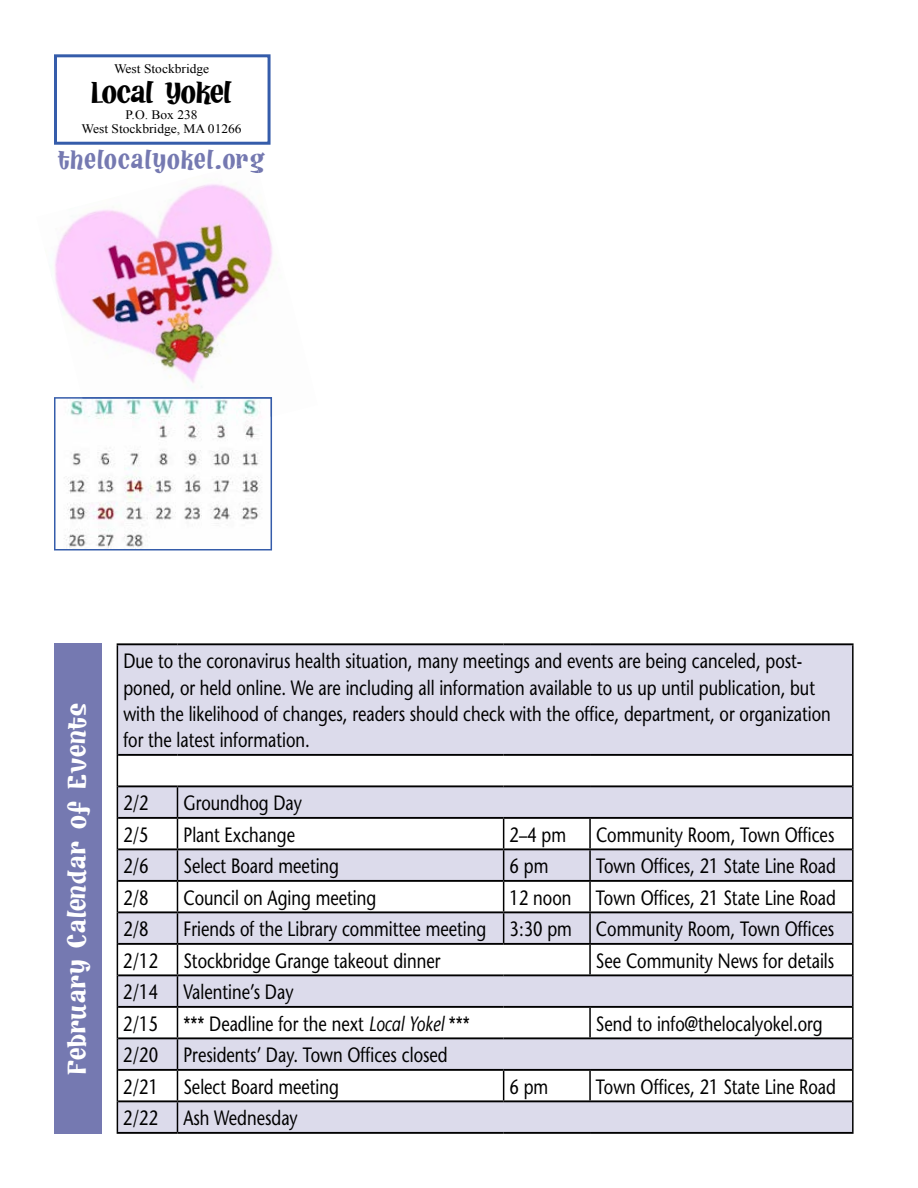
<style>
.page{position:relative;width:918px;height:1188px;background:#fff}
.page>*{position:absolute;margin:0;border:0;box-sizing:border-box;transform-origin:0 0}
.t1{font:33.15px "Hot Fudge BV";letter-spacing:-.01em;color:#000;scale:1.04 1}
.t2{font:28.8px "Hot Fudge BV";letter-spacing:.025em;color:#7579b1}
.t3{font:28.5px "Hot Fudge BV";letter-spacing:.005em;color:#fff;scale:1.1 1}
.t4{font:20.7px/26.4px "Stone Sans";color:#000;scale:.8 1}
.t5{font:12.9px/13.5px "Times New Roman";color:#000;text-align:center;scale:1.04 1}
.s1{font-style:italic}
</style>
<div class="page">
<div style="left:54px;top:54px;width:217px;height:91px;border:3px solid #355caa"></div>
<div style="left:54px;top:643px;width:48px;height:491px;background:#7579b1"></div>
<svg style="left:54px;top:417px;width:218px;height:133px"></svg>
<svg style="left:118px;top:645px;width:734px;height:487px;fill:#dcdbeb"></svg>
<hr style="left:117px;top:643px;width:60px;height:2px;background:#000">
<hr style="left:177px;top:643px;width:327px;height:2px;background:#000">
<hr style="left:504px;top:643px;width:86px;height:2px;background:#000">
<hr style="left:590px;top:643px;width:264px;height:2px;background:#000">
<hr style="left:118px;top:754px;width:59px;height:2px;background:#000">
<hr style="left:177px;top:754px;width:327px;height:2px;background:#000">
<hr style="left:504px;top:754px;width:86px;height:2px;background:#000">
<hr style="left:590px;top:754px;width:262px;height:2px;background:#000">
<hr style="left:118px;top:785px;width:59px;height:2px;background:#000">
<hr style="left:177px;top:785px;width:327px;height:2px;background:#000">
<hr style="left:504px;top:785px;width:86px;height:2px;background:#000">
<hr style="left:590px;top:785px;width:262px;height:2px;background:#000">
<hr style="left:118px;top:817px;width:59px;height:2px;background:#000">
<hr style="left:177px;top:817px;width:327px;height:2px;background:#000">
<hr style="left:504px;top:817px;width:86px;height:2px;background:#000">
<hr style="left:590px;top:817px;width:262px;height:2px;background:#000">
<hr style="left:118px;top:848px;width:59px;height:2px;background:#000">
<hr style="left:177px;top:848px;width:327px;height:2px;background:#000">
<hr style="left:504px;top:848px;width:86px;height:2px;background:#000">
<hr style="left:590px;top:848px;width:262px;height:2px;background:#000">
<hr style="left:118px;top:880px;width:59px;height:2px;background:#000">
<hr style="left:177px;top:880px;width:327px;height:2px;background:#000">
<hr style="left:504px;top:880px;width:86px;height:2px;background:#000">
<hr style="left:590px;top:880px;width:262px;height:2px;background:#000">
<hr style="left:118px;top:911px;width:59px;height:2px;background:#000">
<hr style="left:177px;top:911px;width:327px;height:2px;background:#000">
<hr style="left:504px;top:911px;width:86px;height:2px;background:#000">
<hr style="left:590px;top:911px;width:262px;height:2px;background:#000">
<hr style="left:118px;top:943px;width:59px;height:2px;background:#000">
<hr style="left:177px;top:943px;width:327px;height:2px;background:#000">
<hr style="left:504px;top:943px;width:86px;height:2px;background:#000">
<hr style="left:590px;top:943px;width:262px;height:2px;background:#000">
<hr style="left:118px;top:974px;width:59px;height:2px;background:#000">
<hr style="left:177px;top:974px;width:327px;height:2px;background:#000">
<hr style="left:504px;top:974px;width:86px;height:2px;background:#000">
<hr style="left:590px;top:974px;width:262px;height:2px;background:#000">
<hr style="left:118px;top:1006px;width:59px;height:2px;background:#000">
<hr style="left:177px;top:1006px;width:327px;height:2px;background:#000">
<hr style="left:504px;top:1006px;width:86px;height:2px;background:#000">
<hr style="left:590px;top:1006px;width:262px;height:2px;background:#000">
<hr style="left:118px;top:1037px;width:59px;height:2px;background:#000">
<hr style="left:177px;top:1037px;width:327px;height:2px;background:#000">
<hr style="left:504px;top:1037px;width:86px;height:2px;background:#000">
<hr style="left:590px;top:1037px;width:262px;height:2px;background:#000">
<hr style="left:118px;top:1069px;width:59px;height:2px;background:#000">
<hr style="left:177px;top:1069px;width:327px;height:2px;background:#000">
<hr style="left:504px;top:1069px;width:86px;height:2px;background:#000">
<hr style="left:590px;top:1069px;width:262px;height:2px;background:#000">
<hr style="left:118px;top:1100px;width:59px;height:2px;background:#000">
<hr style="left:177px;top:1100px;width:327px;height:2px;background:#000">
<hr style="left:504px;top:1100px;width:86px;height:2px;background:#000">
<hr style="left:590px;top:1100px;width:262px;height:2px;background:#000">
<hr style="left:117px;top:1132px;width:60px;height:2px;background:#000">
<hr style="left:177px;top:1132px;width:327px;height:2px;background:#000">
<hr style="left:504px;top:1132px;width:86px;height:2px;background:#000">
<hr style="left:590px;top:1132px;width:264px;height:2px;background:#000">
<hr style="left:117px;top:645px;width:1px;height:110px;background:#000">
<hr style="left:852px;top:645px;width:2px;height:110px;background:#000">
<hr style="left:117px;top:755px;width:1px;height:31px;background:#000">
<hr style="left:852px;top:755px;width:2px;height:31px;background:#000">
<hr style="left:117px;top:786px;width:1px;height:32px;background:#000">
<hr style="left:177px;top:787px;width:1px;height:30px;background:#000">
<hr style="left:852px;top:786px;width:2px;height:32px;background:#000">
<hr style="left:117px;top:818px;width:1px;height:31px;background:#000">
<svg style="left:177px;top:819px;width:1px;height:29px"></svg>
<svg style="left:503px;top:819px;width:1px;height:29px"></svg>
<hr style="left:589px;top:819px;width:2px;height:29px;background:#000">
<hr style="left:852px;top:818px;width:2px;height:31px;background:#000">
<hr style="left:117px;top:849px;width:1px;height:32px;background:#000">
<hr style="left:177px;top:850px;width:1px;height:30px;background:#000">
<hr style="left:503px;top:850px;width:1px;height:30px;background:#000">
<hr style="left:589px;top:850px;width:2px;height:30px;background:#000">
<hr style="left:852px;top:849px;width:2px;height:32px;background:#000">
<hr style="left:117px;top:881px;width:1px;height:31px;background:#000">
<svg style="left:177px;top:882px;width:1px;height:29px"></svg>
<svg style="left:503px;top:882px;width:1px;height:29px"></svg>
<hr style="left:589px;top:882px;width:2px;height:29px;background:#000">
<hr style="left:852px;top:881px;width:2px;height:31px;background:#000">
<hr style="left:117px;top:912px;width:1px;height:32px;background:#000">
<hr style="left:177px;top:913px;width:1px;height:30px;background:#000">
<hr style="left:503px;top:913px;width:1px;height:30px;background:#000">
<hr style="left:589px;top:913px;width:2px;height:30px;background:#000">
<hr style="left:852px;top:912px;width:2px;height:32px;background:#000">
<hr style="left:117px;top:944px;width:1px;height:31px;background:#000">
<svg style="left:177px;top:945px;width:1px;height:29px"></svg>
<hr style="left:589px;top:945px;width:2px;height:29px;background:#000">
<hr style="left:852px;top:944px;width:2px;height:31px;background:#000">
<hr style="left:117px;top:975px;width:1px;height:32px;background:#000">
<hr style="left:177px;top:976px;width:1px;height:30px;background:#000">
<hr style="left:852px;top:975px;width:2px;height:32px;background:#000">
<hr style="left:117px;top:1007px;width:1px;height:31px;background:#000">
<svg style="left:177px;top:1008px;width:1px;height:29px"></svg>
<hr style="left:589px;top:1008px;width:2px;height:29px;background:#000">
<hr style="left:852px;top:1007px;width:2px;height:31px;background:#000">
<hr style="left:117px;top:1038px;width:1px;height:32px;background:#000">
<hr style="left:177px;top:1039px;width:1px;height:30px;background:#000">
<hr style="left:852px;top:1038px;width:2px;height:32px;background:#000">
<hr style="left:117px;top:1070px;width:1px;height:31px;background:#000">
<svg style="left:177px;top:1071px;width:1px;height:29px"></svg>
<svg style="left:503px;top:1071px;width:1px;height:29px"></svg>
<hr style="left:589px;top:1071px;width:2px;height:29px;background:#000">
<hr style="left:852px;top:1070px;width:2px;height:31px;background:#000">
<hr style="left:117px;top:1101px;width:1px;height:31px;background:#000">
<hr style="left:177px;top:1102px;width:1px;height:30px;background:#000">
<hr style="left:852px;top:1101px;width:2px;height:31px;background:#000">
<img style="left:54px;top:184px;width:219px;height:233px">
<img style="left:226px;top:161px;width:33px;height:12px">
<img style="left:82px;top:417px;width:189px;height:44px">
<img style="left:82px;top:397px;width:190px;height:20px">
<p class="t5" style="left:114px;top:62px;width:93px">West Stockbridge</p>
<h1 class="t1" style="left:91px;top:76px;width:137px">Local Yokel</h1>
<p class="t5" style="left:82px;top:108px;width:155px">P.O. Box 238<br>West Stockbridge, MA 01266</p>
<h2 class="t2" style="left:58px;top:146px;width:209px">thelocalyokel.org</h2>
<h3 class="t3" style="left:63px;top:1075px;width:340px;rotate:-90deg">February Calendar of Events</h3>
<p class="t4" style="left:123px;top:648px;width:886px">Due to the coronavirus health situation, many meetings and events are being canceled, post&shy;poned, or held online. We are including all information available to us up until publication, but with the likelihood of changes, readers should check with the office, department, or organization for the latest information.</p>
<p class="t4" style="left:123px;top:790px;width:33px">2/2</p>
<p class="t4" style="left:183px;top:790px;width:150px">Groundhog Day</p>
<p class="t4" style="left:123px;top:821px;width:33px">2/5</p>
<p class="t4" style="left:183px;top:821px;width:141px">Plant Exchange</p>
<p class="t4" style="left:510px;top:821px;width:72px">2–4 pm</p>
<p class="t4" style="left:596px;top:821px;width:300px">Community Room, Town Offices</p>
<p class="t4" style="left:123px;top:853px;width:33px">2/6</p>
<p class="t4" style="left:183px;top:853px;width:196px">Select Board meeting</p>
<p class="t4" style="left:510px;top:853px;width:50px">6 pm</p>
<p class="t4" style="left:596px;top:853px;width:302px">Town Offices, 21 State Line Road</p>
<p class="t4" style="left:123px;top:884px;width:33px">2/8</p>
<p class="t4" style="left:183px;top:884px;width:243px">Council on Aging meeting</p>
<p class="t4" style="left:510px;top:884px;width:410px">12 noon Town Offices, 21 State Line Road</p>
<p class="t4" style="left:123px;top:916px;width:33px">2/8</p>
<p class="t4" style="left:123px;top:913px;width:890px;line-height:31.5px;text-indent:60px">Friends of the Library committee meeting 3:30 pm Community Room, Town Offices<br>2/12 Stockbridge Grange takeout dinner</p>
<p class="t4" style="left:596px;top:947px;width:299px">See Community News for details</p>
<p class="t4" style="left:123px;top:976px;width:435px;line-height:31.5px">2/14 Valentine’s Day<br>2/15 *** Deadline for the next <span class="s1">Local Yokel</span> ***</p>
<p class="t4" style="left:123px;top:1039px;width:407px;line-height:31.5px">2/20 Presidents’ Day. Town Offices closed<br>2/21 Select Board meeting</p>
<p class="t4" style="left:123px;top:1105px;width:220px">2/22 Ash Wednesday</p>
<p class="t4" style="left:596px;top:1010px;width:285px">Send to info@thelocalyokel.org</p>
<p class="t4" style="left:510px;top:1073px;width:50px">6 pm</p>
<p class="t4" style="left:596px;top:1073px;width:302px">Town Offices, 21 State Line Road</p>
</div>
